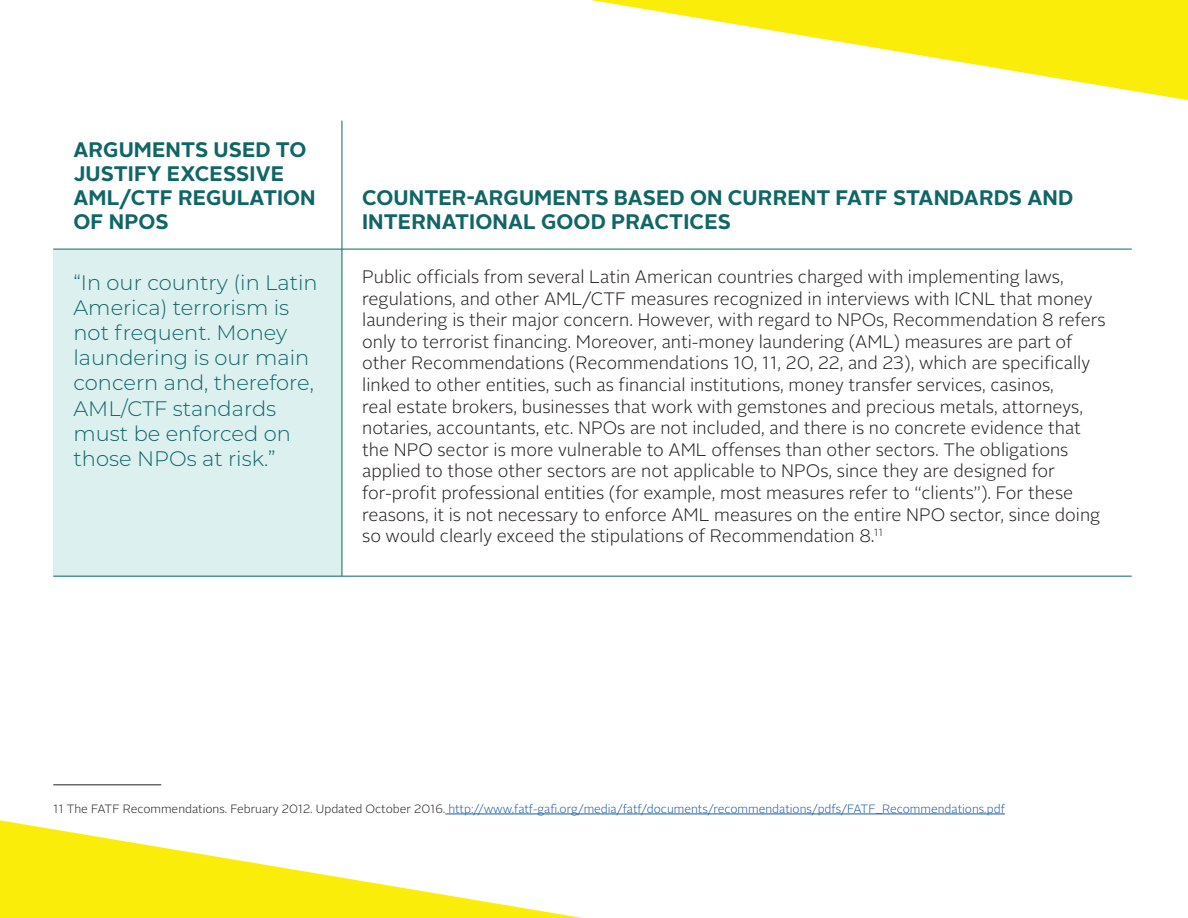
<style>
.page{position:relative;width:1188px;height:918px;background:#fff}
.page>*{position:absolute;margin:0;border:0;box-sizing:border-box;transform-origin:0 0}
.quote{font:300 21px/25.2px "Montserrat";color:#106566}
.Header2{font:700 21px/24px "Alright Sans";letter-spacing:.005em;color:#106566}
.body{font:300 18px/21.6px "Alright Sans";color:#231f20}
.footnote{font:300 12px "Alright Sans";color:#175d9e}
.s1{color:#231f20}
</style>
<div class="page">
<img style="left:0;top:0;width:1188px;height:918px">
<div style="left:53px;top:249px;width:289px;height:327px;background:#dcf0f0"></div>
<hr style="left:53px;top:576px;width:289px;height:1px;background:#106566">
<hr style="left:342px;top:576px;width:790px;height:1px;background:#106566">
<hr style="left:342px;top:121px;width:1px;height:128px;background:#106566">
<hr style="left:53px;top:249px;width:289px;height:1px;background:#106566">
<hr style="left:342px;top:249px;width:790px;height:1px;background:#106566">
<hr style="left:342px;top:249px;width:1px;height:327px;background:#106566">
<hr style="left:53px;top:785px;width:108px;height:1px;background:#231f20">
<hr style="left:445px;top:814px;width:560px;height:1px;background:#175d9e">
<p class="Header2" style="left:74px;top:138px;width:244px">ARGUMENTS USED TO<br>JUSTIFY EXCESSIVE<br>AML/CTF REGULATION<br>OF NPOS</p>
<p class="Header2" style="left:362px;top:186px;width:713px">COUNTER-ARGUMENTS BASED ON CURRENT FATF STANDARDS AND<br>INTERNATIONAL GOOD PRACTICES</p>
<p class="quote" style="left:74px;top:269px;width:246px">“In our country (in Latin<br>America) terrorism is not frequent. Money laundering is our main concern and, therefore,<br>AML/CTF standards must be enforced on those NPOs at risk.”</p>
<p class="body" style="left:362px;top:266px;width:745px">Public officials from several Latin American countries charged with implementing laws, regulations, and other AML/CTF measures recognized in interviews with ICNL that money laundering is their major concern. However, with regard to NPOs, Recommendation 8 refers only to terrorist financing. Moreover, anti-money laundering (AML) measures are part of other Recommendations (Recommendations 10, 11, 20, 22, and 23), which are specifically linked to other entities, such as financial institutions, money transfer services, casinos,<br>real estate brokers, businesses that work with gemstones and precious metals, attorneys, notaries, accountants, etc. NPOs are not included, and there is no concrete evidence that the NPO sector is more vulnerable to AML offenses than other sectors. The obligations applied to those other sectors are not applicable to NPOs, since they are designed for for-profit professional entities (for example, most measures refer to “clients”). For these reasons, it is not necessary to enforce AML measures on the entire NPO sector, since doing so would clearly exceed the stipulations of Recommendation 8.<sup>11</sup></p>
<p class="footnote" style="left:53px;top:800px;width:953px"><span class="s1">11 The FATF Recommendations. February 2012. Updated October 2016.</span> http://www.fatf-gafi.org/media/fatf/documents/recommendations/pdfs/FATF_Recommendations.pdf</p>
</div>
